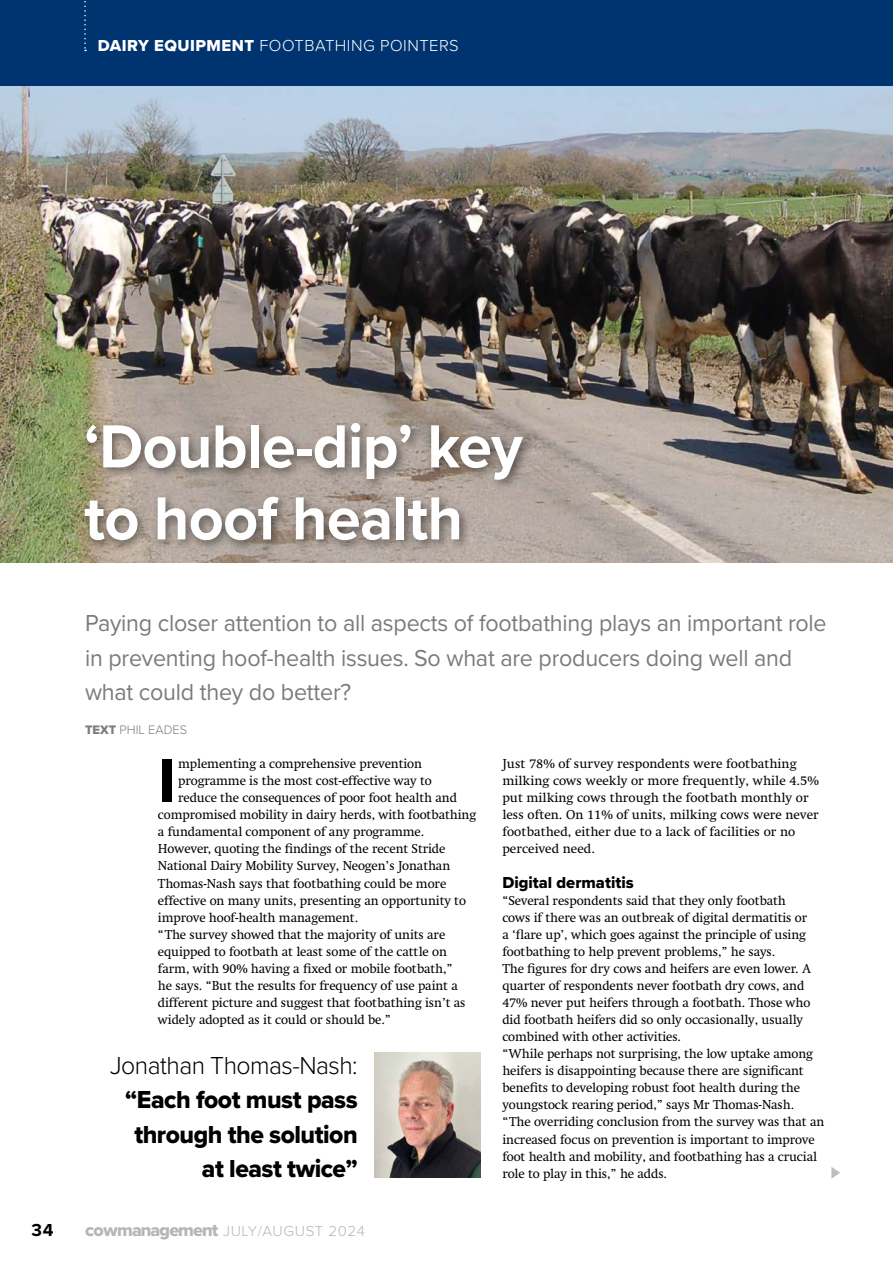
<style>
.page{position:relative;width:893px;height:1263px;background:#fff}
.page>*{position:absolute;margin:0;border:0;box-sizing:border-box;transform-origin:0 0}
.t1{font:700 64.35px "Proxima Nova";color:#000}
.t2{font:700 63px/72px "Proxima Nova";letter-spacing:-.01em;color:#fff}
.t3{font:25.5px/34.5px "Proxima Nova Extrabld";letter-spacing:-.02em;color:#000;text-align:right}
.t4{font:300 25.5px "Proxima Nova";letter-spacing:-.02em;color:#000}
.t5{font:24px/34.2px "Proxima Nova";letter-spacing:-.01em;color:#7a7b7a}
.t6{font:700 18px "Proxima Nova";color:#000}
.t7{font:300 16.5px "Proxima Nova";letter-spacing:.03em;color:#fff}
.t8{font:16.5px "Proxima Nova Extrabld";color:#000}
.t9{font:300 15px "Proxima Nova";letter-spacing:.04em;color:#b5b6b7}
.t10{font:13.2px/17.1px "Swift LT Pro";letter-spacing:-.01em;color:#000}
.t11{font:300 12.75px "Proxima Nova";color:#7a7b7a}
.s1{font-family:"Proxima Nova Extrabld";font-weight:400}
.s2{font-family:"Proxima Nova Extrabld";font-weight:400;font-size:18px}
</style>
<div class="page">
<img style="left:0;top:85px;width:893px;height:478px">
<div style="left:0;top:0;width:893px;height:85px;background:#003470"></div>
<div style="left:79px;top:418px;width:455px;height:134px;background:#000;opacity:.5"></div>
<svg style="left:84px;top:1px;width:2px;height:50px"></svg>
<img style="left:374px;top:1053px;width:106px;height:125px">
<svg style="left:831px;top:1167px;width:9px;height:12px"></svg>
<p class="t7" style="left:98px;top:33px;width:363px"><span class="s1">DAIRY EQUIPMENT</span> FOOTBATHING POINTERS</p>
<h2 class="t2" style="left:84px;top:409px;width:440px">‘Double-dip’ key to hoof health</h2>
<h3 class="t5" style="left:85px;top:605px;width:743px">Paying closer attention to all aspects of footbathing plays an important role in preventing hoof-health issues. So what are producers doing well and what could they do better?</h3>
<p class="t11" style="left:85px;top:720px;width:104px"><span class="s1">TEXT</span> PHIL EADES</p>
<h1 class="t1" style="left:158px;top:733px;width:19px">I</h1>
<p class="t10" style="left:178px;top:755px;width:245px">mplementing a comprehensive prevention</p>
<p class="t10" style="left:178px;top:772px;width:255px">programme is the most cost-effective way to</p>
<p class="t10" style="left:178px;top:789px;width:280px">reduce the consequences of poor foot health and</p>
<p class="t10" style="left:158px;top:806px;width:320px">compromised mobility in dairy herds, with footbathing</p>
<p class="t10" style="left:158px;top:823px;width:268px">a fundamental component of any programme.</p>
<p class="t10" style="left:158px;top:840px;width:289px">However, quoting the findings of the recent Stride</p>
<p class="t10" style="left:158px;top:857px;width:294px">National Dairy Mobility Survey, Neogen’s Jonathan</p>
<p class="t10" style="left:158px;top:874px;width:290px">Thomas-Nash says that footbathing could be more</p>
<p class="t10" style="left:158px;top:891px;width:310px">effective on many units, presenting an opportunity to</p>
<p class="t10" style="left:158px;top:909px;width:202px">improve hoof-health management.</p>
<p class="t10" style="left:158px;top:926px;width:289px">“The survey showed that the majority of units are</p>
<p class="t10" style="left:158px;top:943px;width:290px">equipped to footbath at least some of the cattle on</p>
<p class="t10" style="left:158px;top:960px;width:296px">farm, with 90% having a fixed or mobile footbath,”</p>
<p class="t10" style="left:158px;top:977px;width:301px">he says. “But the results for frequency of use paint a</p>
<p class="t10" style="left:158px;top:994px;width:309px">different picture and suggest that footbathing isn’t as</p>
<p class="t10" style="left:158px;top:1011px;width:235px">widely adopted as it could or should be.”</p>
<h3 class="t4" style="left:110px;top:1046px;width:249px">Jonathan Thomas-Nash:</h3>
<h3 class="t3" style="left:125px;top:1082px;width:234px">“Each foot must pass through the solution at least twice”</h3>
<h3 class="t6" style="left:32px;top:1217px;width:24px">34</h3>
<p class="t9" style="left:85px;top:1220px;width:281px"><span class="s2">cowmanagement</span> JULY/AUGUST 2024</p>
<p class="t10" style="left:502px;top:755px;width:318px">Just 78% of survey respondents were footbathing milking cows weekly or more frequently, while 4.5% put milking cows through the footbath monthly or less often. On 11% of units, milking cows were never footbathed, either due to a lack of facilities or no perceived need.</p>
<p class="t8" style="left:502px;top:870px;width:133px">Digital dermatitis</p>
<p class="t10" style="left:502px;top:891px;width:323px">“Several respondents said that they only footbath<br>cows if there was an outbreak of digital dermatitis or<br>a ‘flare up’, which goes against the principle of using footbathing to help prevent problems,” he says.<br>The figures for dry cows and heifers are even lower. A quarter of respondents never footbath dry cows, and 47% never put heifers through a footbath. Those who did footbath heifers did so only occasionally, usually combined with other activities.<br>“While perhaps not surprising, the low uptake among heifers is disappointing because there are significant benefits to developing robust foot health during the youngstock rearing period,” says Mr Thomas-Nash. “The overriding conclusion from the survey was that an increased focus on prevention is important to improve foot health and mobility, and footbathing has a crucial role to play in this,” he adds.</p>
</div>
